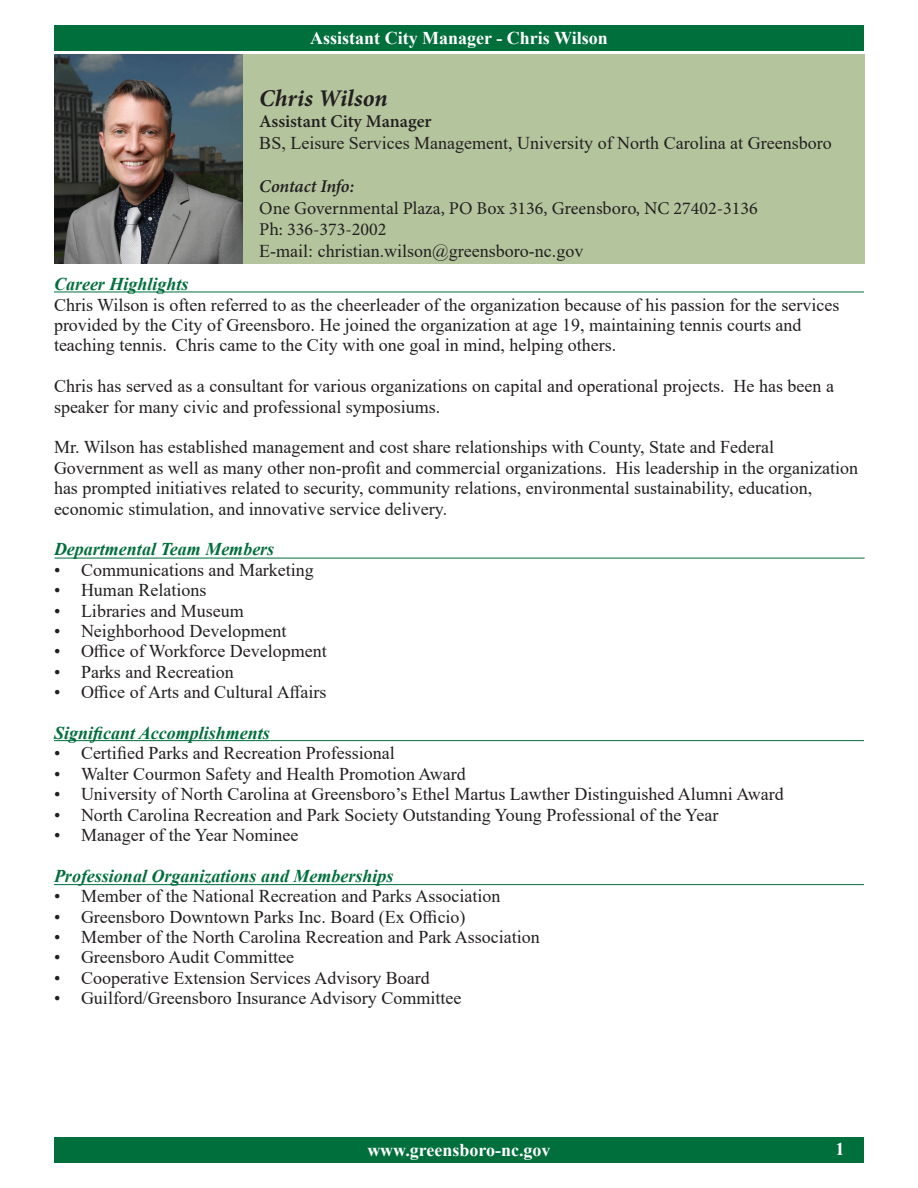
<style>
.page{position:relative;width:918px;height:1188px;background:#fff}
.page>*{position:absolute;margin:0;border:0;box-sizing:border-box;transform-origin:0 0}
.t1{font:italic 700 24px "Minion Pro";color:#231f20}
.t2{font:18px/20.4px "Times New Roman";color:#231f20}
.t3{font:italic 700 18px "Times New Roman";color:#006f3c}
.t4{font:18px "Minion Pro";color:#231f20}
.t5{font:700 18px "Times New Roman";color:#fff}
.t6{font:italic 600 18px "Minion Pro";letter-spacing:-.01em;color:#231f20}
.s1{font-family:"Minion Pro";font-weight:600}
</style>
<div class="page">
<div style="left:54px;top:25px;width:810px;height:26px;background:#006f3c"></div>
<div style="left:54px;top:1137px;width:810px;height:26px;background:#006f3c"></div>
<div style="left:56px;top:54px;width:809px;height:210px;background:#b4c49d"></div>
<img style="left:54px;top:54px;width:189px;height:210px">
<hr style="left:54px;top:292px;width:810px;height:1px;background:#006f3c">
<hr style="left:55px;top:558px;width:810px;height:1px;background:#006f3c">
<hr style="left:54px;top:740px;width:810px;height:1px;background:#006f3c">
<hr style="left:54px;top:884px;width:810px;height:1px;background:#006f3c">
<p class="t5" style="left:310px;top:25px;width:299px">Assistant City Manager - Chris Wilson</p>
<p class="t1" style="left:259px;top:81px;width:130px">Chris Wilson</p>
<p class="t2" style="left:259px;top:110px;width:574px;line-height:21.6px"><span class="s1">Assistant City Manager<br></span>BS, Leisure Services Management, University of North Carolina at Greensboro</p>
<p class="t6" style="left:259px;top:174px;width:96px">Contact Info:</p>
<p class="t4" style="left:259px;top:196px;width:500px">One Governmental Plaza, PO Box 3136, Greensboro, NC 27402-3136</p>
<p class="t4" style="left:259px;top:217px;width:129px">Ph: 336-373-2002</p>
<p class="t2" style="left:259px;top:240px;width:326px">E-mail: christian.wilson@greensboro-nc.gov</p>
<p class="t3" style="left:54px;top:272px;width:136px">Career Highlights</p>
<p class="t2" style="left:54px;top:294px;width:787px">Chris Wilson is often referred to as the cheerleader of the organization because of his passion for the services provided by the City of Greensboro. He joined the organization at age 19, maintaining tennis courts and teaching tennis. Chris came to the City with one goal in mind, helping others.</p>
<p class="t2" style="left:54px;top:375px;width:781px">Chris has served as a consultant for various organizations on capital and operational projects. He has been a speaker for many civic and professional symposiums.</p>
<p class="t2" style="left:54px;top:437px;width:806px">Mr. Wilson has established management and cost share relationships with County, State and Federal Government as well as many other non-profit and commercial organizations. His leadership in the organization has prompted initiatives related to security, community relations, environmental sustainability, education, economic stimulation, and innovative service delivery.</p>
<p class="t3" style="left:54px;top:537px;width:222px">Departmental Team Members</p>
<p class="t2" style="left:54px;top:559px;width:261px">• Communications and Marketing</p>
<p class="t2" style="left:54px;top:579px;width:154px">• Human Relations</p>
<p class="t2" style="left:54px;top:600px;width:191px">• Libraries and Museum</p>
<p class="t2" style="left:54px;top:620px;width:234px">• Neighborhood Development</p>
<p class="t2" style="left:54px;top:641px;width:274px">• Office of Workforce Development</p>
<p class="t2" style="left:54px;top:661px;width:181px">• Parks and Recreation</p>
<p class="t2" style="left:54px;top:681px;width:274px">• Office of Arts and Cultural Affairs</p>
<p class="t3" style="left:54px;top:721px;width:217px">Significant Accomplishments</p>
<p class="t2" style="left:54px;top:743px;width:342px">• Certified Parks and Recreation Professional</p>
<p class="t2" style="left:54px;top:763px;width:413px">• Walter Courmon Safety and Health Promotion Award</p>
<p class="t2" style="left:54px;top:783px;width:731px">• University of North Carolina at Greensboro’s Ethel Martus Lawther Distinguished Alumni Award</p>
<p class="t2" style="left:54px;top:804px;width:666px">• North Carolina Recreation and Park Society Outstanding Young Professional of the Year</p>
<p class="t2" style="left:54px;top:824px;width:246px">• Manager of the Year Nominee</p>
<p class="t3" style="left:54px;top:863px;width:341px">Professional Organizations and Memberships</p>
<p class="t2" style="left:54px;top:885px;width:448px">• Member of the National Recreation and Parks Association</p>
<p class="t2" style="left:54px;top:906px;width:413px">• Greensboro Downtown Parks Inc. Board (Ex Officio)</p>
<p class="t2" style="left:54px;top:926px;width:487px">• Member of the North Carolina Recreation and Park Association</p>
<p class="t2" style="left:54px;top:947px;width:241px">• Greensboro Audit Committee</p>
<p class="t2" style="left:54px;top:967px;width:377px">• Cooperative Extension Services Advisory Board</p>
<p class="t2" style="left:54px;top:987px;width:409px">• Guilford/Greensboro Insurance Advisory Committee</p>
<p class="t5" style="left:367px;top:1137px;width:185px">www.greensboro-nc.gov</p>
<p class="t5" style="left:836px;top:1136px;width:10px">1</p>
</div>
